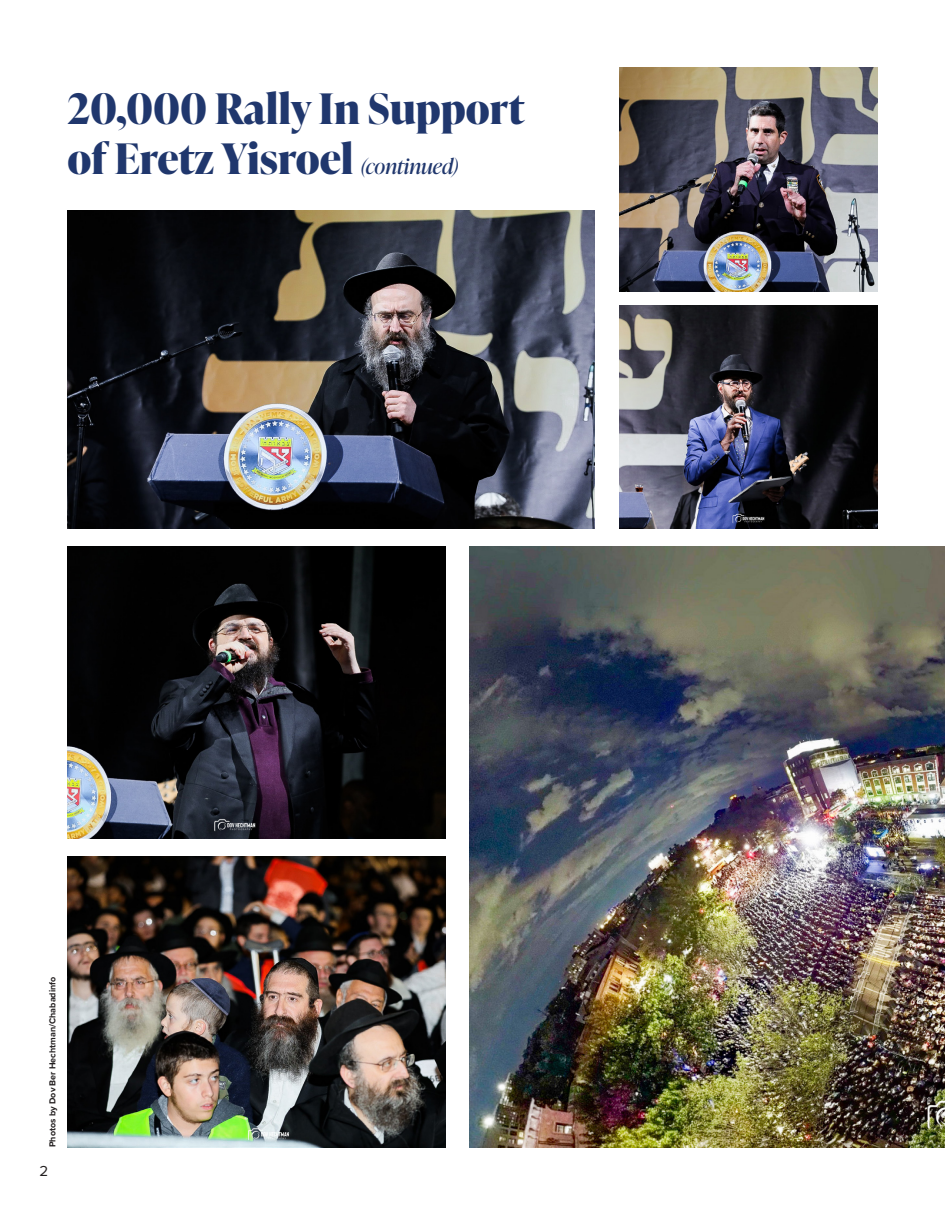
<style>
.page{position:relative;width:945px;height:1215px;background:#fff}
.page>*{position:absolute;margin:0;border:0;box-sizing:border-box;transform-origin:0 0}
.Paragraph_Style_3{font:700 42px/50.4px "Ivy Presto Display";color:#20376d}
.text_sans{font:15px "Proxima Nova";color:#231f20}
.text_sans-2{font:700 9px "Proxima Nova";color:#231f20}
.s1{font-weight:400;font-style:italic;font-size:21px}
</style>
<div class="page">
<img style="left:470px;top:547px;width:475px;height:600px">
<img style="left:68px;top:210px;width:527px;height:319px">
<img style="left:620px;top:305px;width:258px;height:224px">
<img style="left:620px;top:68px;width:258px;height:223px">
<img style="left:68px;top:547px;width:378px;height:291px">
<img style="left:68px;top:856px;width:378px;height:292px">
<p class="Paragraph_Style_3" style="left:68px;top:82px;width:458px">20,000 Rally In Support of Eretz Yisroel <span class="s1">(continued)</span></p>
<p class="text_sans-2" style="left:46px;top:1147px;width:172px;rotate:-90deg">Photos by Dov Ber Hechtman/Chabadinfo</p>
<p class="text_sans" style="left:39px;top:1159px;width:10px">2</p>
</div>
